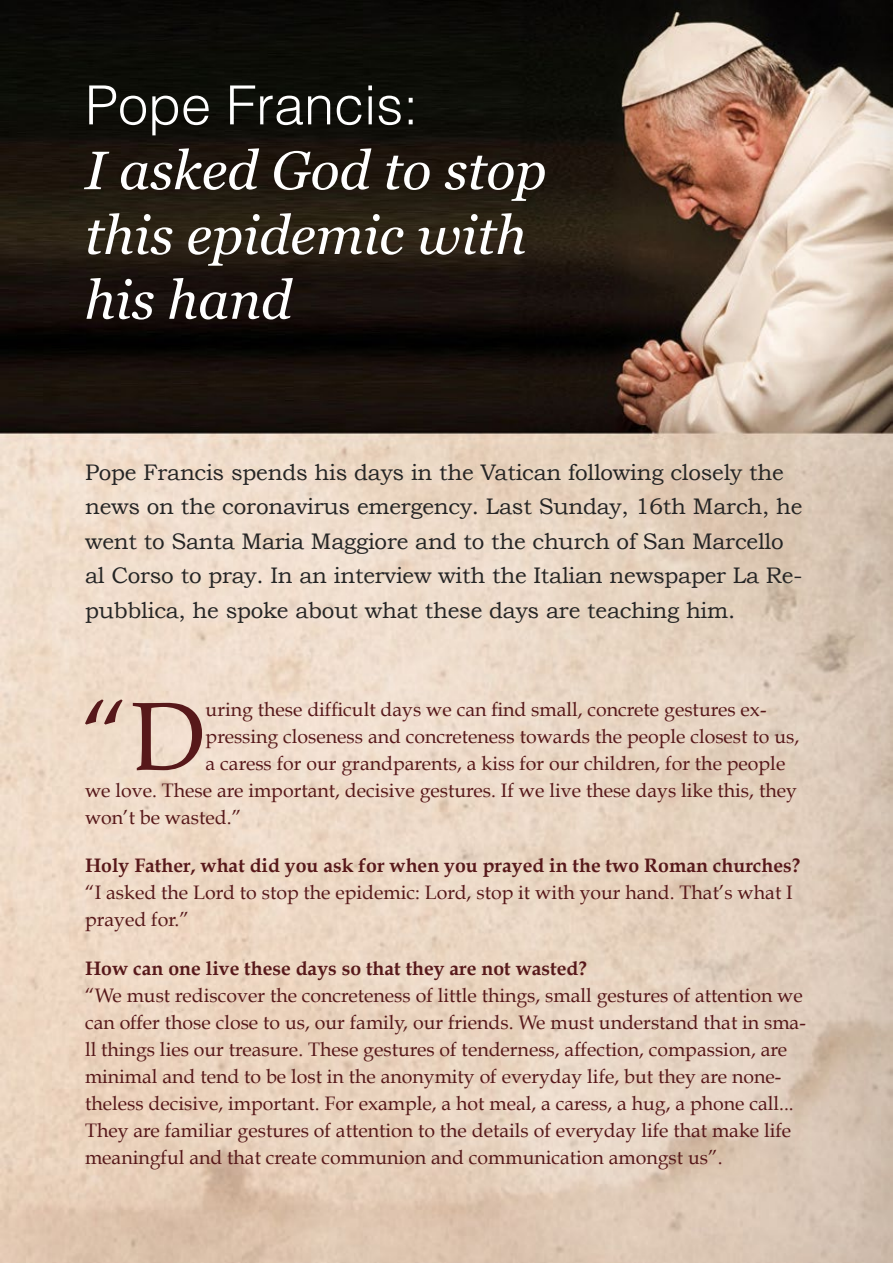
<style>
.page{position:relative;width:893px;height:1263px;background:#fff}
.page>*{position:absolute;margin:0;border:0;box-sizing:border-box;transform-origin:0 0}
.t1{font:96.9px "Book Antiqua";color:#57181a}
.t2{font:italic 54px/64.8px "Georgia";color:#fff}
.t3{font:300 54px "Helvetica";color:#fff}
.t4{font:22.5px/34.5px "Bookman Old Style";letter-spacing:-.01em;color:#252525}
.t5{font:19.5px/27px "Book Antiqua";color:#57181a}
.t6{font:700 19.5px "Book Antiqua";color:#57181a}
</style>
<div class="page">
<img style="left:0;top:0;width:893px;height:1263px">
<h2 class="t3" style="left:85px;top:59px;width:335px">Pope Francis:</h2>
<h2 class="t2" style="left:85px;top:136px;width:463px">I asked God to stop this epidemic with his hand</h2>
<p class="t4" style="left:85px;top:455px;width:719px">Pope Francis spends his days in the Vatican following closely the news on the coronavirus emergency. Last Sunday, 16th March, he went to Santa Maria Maggiore and to the church of San Marcello al Corso to pray. In an interview with the Italian newspaper La Re&shy;pubblica, he spoke about what these days are teaching him.</p>
<h1 class="t1" style="left:82px;top:677px;width:125px">“D</h1>
<p class="t5" style="left:206px;top:696px;width:562px">uring these difficult days we can find small, concrete gestures ex-</p>
<p class="t5" style="left:206px;top:723px;width:595px">pressing closeness and concreteness towards the people closest to us,</p>
<p class="t5" style="left:206px;top:750px;width:581px">a caress for our grandparents, a kiss for our children, for the people</p>
<p class="t5" style="left:85px;top:777px;width:713px">we love. These are important, decisive gestures. If we live these days like this, they</p>
<p class="t5" style="left:85px;top:804px;width:158px">won’t be wasted.”</p>
<p class="t6" style="left:85px;top:854px;width:717px">Holy Father, what did you ask for when you prayed in the two Roman churches?</p>
<p class="t5" style="left:85px;top:879px;width:709px">“I asked the Lord to stop the epidemic: Lord, stop it with your hand. That’s what I prayed for.”</p>
<p class="t6" style="left:85px;top:957px;width:504px">How can one live these days so that they are not wasted?</p>
<p class="t5" style="left:85px;top:982px;width:722px">“We must rediscover the concreteness of little things, small gestures of attention we can offer those close to us, our family, our friends. We must understand that in sma&shy;ll things lies our treasure. These gestures of tenderness, affection, compassion, are minimal and tend to be lost in the anonymity of everyday life, but they are none&shy;theless decisive, important. For example, a hot meal, a caress, a hug, a phone call...<br>They are familiar gestures of attention to the details of everyday life that make life meaningful and that create communion and communication amongst us”.</p>
</div>
